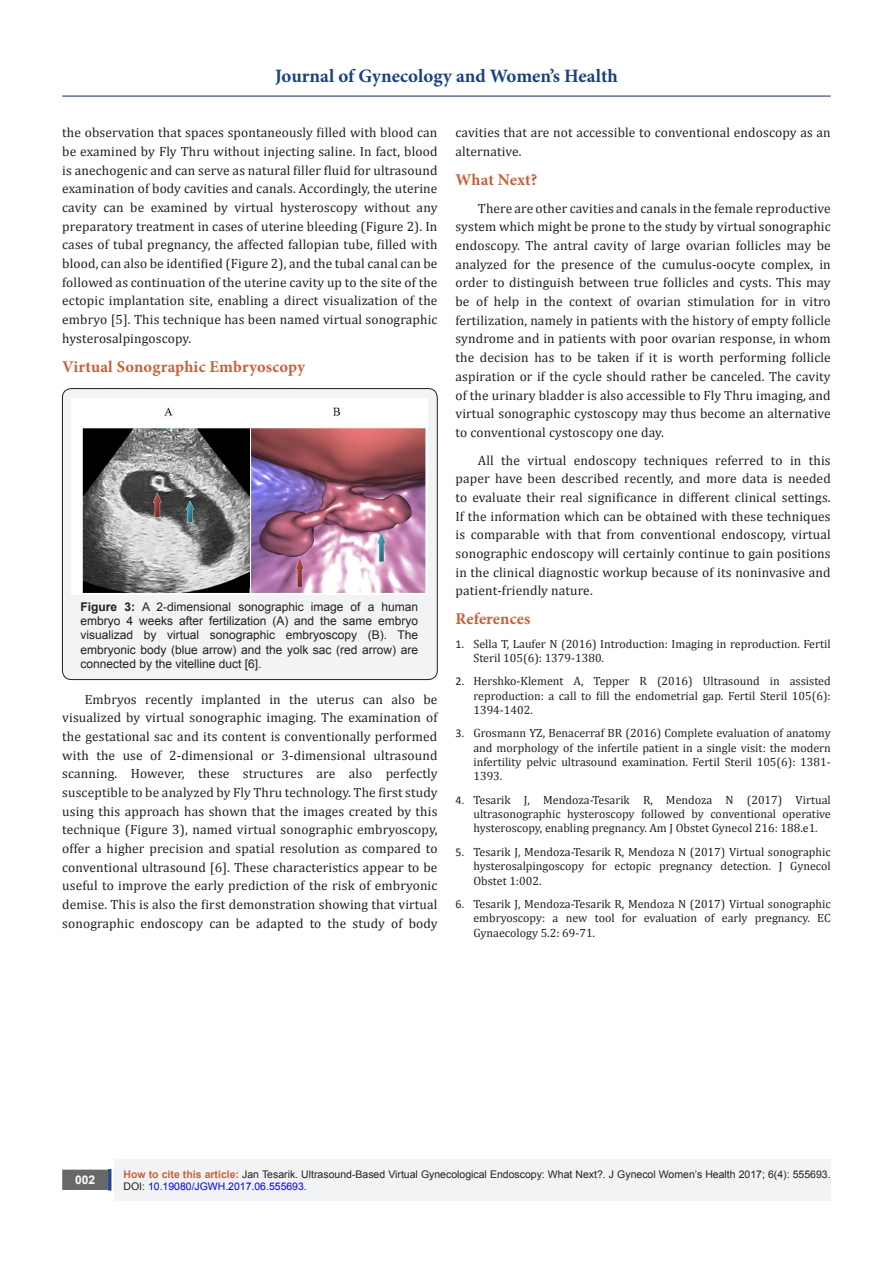
<style>
.page{position:relative;width:893px;height:1263px;background:#fff}
.page>*{position:absolute;margin:0;border:0;box-sizing:border-box;transform-origin:0 0}
.t1{font:700 18.9px "Minion Pro";color:#183f89}
.t2{font:700 16.5px "Minion Pro";letter-spacing:.01em;color:#ca5f37}
.t3{font:13.5px/18.8px "Cambria";letter-spacing:.01em;color:#231f20;text-align:justify}
.t4{font:12px/14.4px "Cambria";color:#231f20;text-align:justify}
.t5{font:12px/14.4px "Arial";color:#231f20;text-align:justify}
.t6{font:700 12px "Arial";color:#fff}
.t7{font:10.5px/12.6px "Arial";color:#231f20}
.s1{font-weight:700}
.s2{font-family:"Calibri"}
.s3{font-weight:700;color:#ca6035}
.s4{color:#00f}
</style>
<div class="page">
<div style="left:115px;top:1160px;width:716px;height:41px;background:#f2f3f4"></div>
<div style="left:63px;top:1170px;width:44px;height:19px;background:#68676a"></div>
<div style="left:62px;top:1169px;width:46px;height:21px;border:2px solid #68676a"></div>
<div style="left:108px;top:1169px;width:3px;height:21px;background:#1c6d90;border:2px solid #253f8e"></div>
<hr style="left:62px;top:96px;width:769px;height:1px;background:#253f8e">
<div style="left:62px;top:389px;width:375px;height:290px;background:#f2f3f4;border-radius:9px"></div>
<div style="left:62px;top:388px;width:375px;height:292px;border:1px solid #231f20;border-radius:9px"></div>
<img style="left:72px;top:398px;width:356px;height:196px">
<h1 class="t1" style="left:275px;top:63px;width:344px">Journal of Gynecology and Women’s Health</h1>
<p class="t3" style="left:62px;top:123px;width:377px">the observation that spaces spontaneously filled with blood can be examined by Fly Thru without injecting saline. In fact, blood is anechogenic and can serve as natural filler fluid for ultrasound examination of body cavities and canals. Accordingly, the uterine cavity can be examined by virtual hysteroscopy without any preparatory treatment in cases of uterine bleeding (Figure 2). In cases of tubal pregnancy, the affected fallopian tube, filled with blood, can also be identified (Figure 2), and the tubal canal can be followed as continuation of the uterine cavity up to the site of the ectopic implantation site, enabling a direct visualization of the embryo [5]. This technique has been named virtual sonographic hysterosalpingoscopy.</p>
<p class="t2" style="left:62px;top:355px;width:244px">Virtual Sonographic Embryoscopy</p>
<p class="t5" style="left:81px;top:599px;width:339px"><span class="s1">Figure 3:</span> A 2-dimensional sonographic image of a human embryo 4 weeks after fertilization (A) and the same embryo visualizad by virtual sonographic embryoscopy (B). The embryonic body (blue arrow) and the yolk sac (red arrow) are connected by the vitelline duct [6].</p>
<p class="t3" style="left:62px;top:690px;width:377px;text-indent:22px">Embryos recently implanted in the uterus can also be visualized by virtual sonographic imaging. The examination of the gestational sac and its content is conventionally performed with the use of 2-dimensional or 3-dimensional ultrasound scanning. However, these structures are also perfectly susceptible to be analyzed by Fly Thru technology. The first study using this approach has shown that the images created by this technique (Figure 3), named virtual sonographic embryoscopy, offer a higher precision and spatial resolution as compared to conventional ultrasound [6]. These characteristics appear to be useful to improve the early prediction of the risk of embryonic demise. This is also the first demonstration showing that virtual sonographic endoscopy can be adapted to the study of body</p>
<p class="t3" style="left:455px;top:123px;width:377px">cavities that are not accessible to conventional endoscopy as an alternative.</p>
<p class="t2" style="left:455px;top:168px;width:84px">What Next?</p>
<p class="t3" style="left:455px;top:199px;width:377px;text-indent:22px">There are other cavities and canals in the female reproductive system which might be prone to the study by virtual sonographic endoscopy. The antral cavity of large ovarian follicles may be analyzed for the presence of the cumulus-oocyte complex, in order to distinguish between true follicles and cysts. This may be of help in the context of ovarian stimulation for in vitro fertilization, namely in patients with the history of empty follicle syndrome and in patients with poor ovarian response, in whom the decision has to be taken if it is worth performing follicle aspiration or if the cycle should rather be canceled. The cavity of the urinary bladder is also accessible to Fly Thru imaging, and virtual sonographic cystoscopy may thus become an alternative to conventional cystoscopy one day.</p>
<p class="t3" style="left:455px;top:450px;width:377px;text-indent:22px">All the virtual endoscopy techniques referred to in this paper have been described recently, and more data is needed to evaluate their real significance in different clinical settings.<br>If the information which can be obtained with these techniques is comparable with that from conventional endoscopy, virtual sonographic endoscopy will certainly continue to gain positions in the clinical diagnostic workup because of its noninvasive and patient-friendly nature.</p>
<p class="t2" style="left:455px;top:607px;width:77px">References</p>
<p class="t4" style="left:473px;top:636px;width:359px;text-indent:-18px"><span class="s2">1.</span> Sella T, Laufer N (2016) Introduction: Imaging in reproduction. Fertil<br>Steril 105(6): 1379-1380.</p>
<p class="t4" style="left:473px;top:674px;width:359px;text-indent:-18px"><span class="s2">2.</span> Hershko-Klement A, Tepper R (2016) Ultrasound in assisted reproduction: a call to fill the endometrial gap. Fertil Steril 105(6):<br>1394-1402.</p>
<p class="t4" style="left:473px;top:726px;width:359px;text-indent:-18px"><span class="s2">3.</span> Grosmann YZ, Benacerraf BR (2016) Complete evaluation of anatomy and morphology of the infertile patient in a single visit: the modern infertility pelvic ultrasound examination. Fertil Steril 105(6): 1381- 1393.</p>
<p class="t4" style="left:473px;top:792px;width:359px;text-indent:-18px"><span class="s2">4.</span> Tesarik J, Mendoza-Tesarik R, Mendoza N (2017) Virtual ultrasonographic hysteroscopy followed by conventional operative hysteroscopy, enabling pregnancy. Am J Obstet Gynecol 216: 188.e1.</p>
<p class="t4" style="left:473px;top:844px;width:359px;text-indent:-18px"><span class="s2">5.</span> Tesarik J, Mendoza-Tesarik R, Mendoza N (2017) Virtual sonographic hysterosalpingoscopy for ectopic pregnancy detection. J Gynecol Obstet 1:002.</p>
<p class="t4" style="left:473px;top:896px;width:359px;text-indent:-18px"><span class="s2">6.</span> Tesarik J, Mendoza-Tesarik R, Mendoza N (2017) Virtual sonographic embryoscopy: a new tool for evaluation of early pregnancy. EC Gynaecology 5.2: 69-71.</p>
<p class="t6" style="left:75px;top:1172px;width:22px">002</p>
<p class="t7" style="left:124px;top:1168px;width:709px"><span class="s3">How to cite this article:</span> Jan Tesarik. Ultrasound-Based Virtual Gynecological Endoscopy: What Next?. J Gynecol Women’s Health 2017; 6(4): 555693.<br>DOI: <span class="s4">10.19080/JGWH.2017.06.555693.</span></p>
</div>
